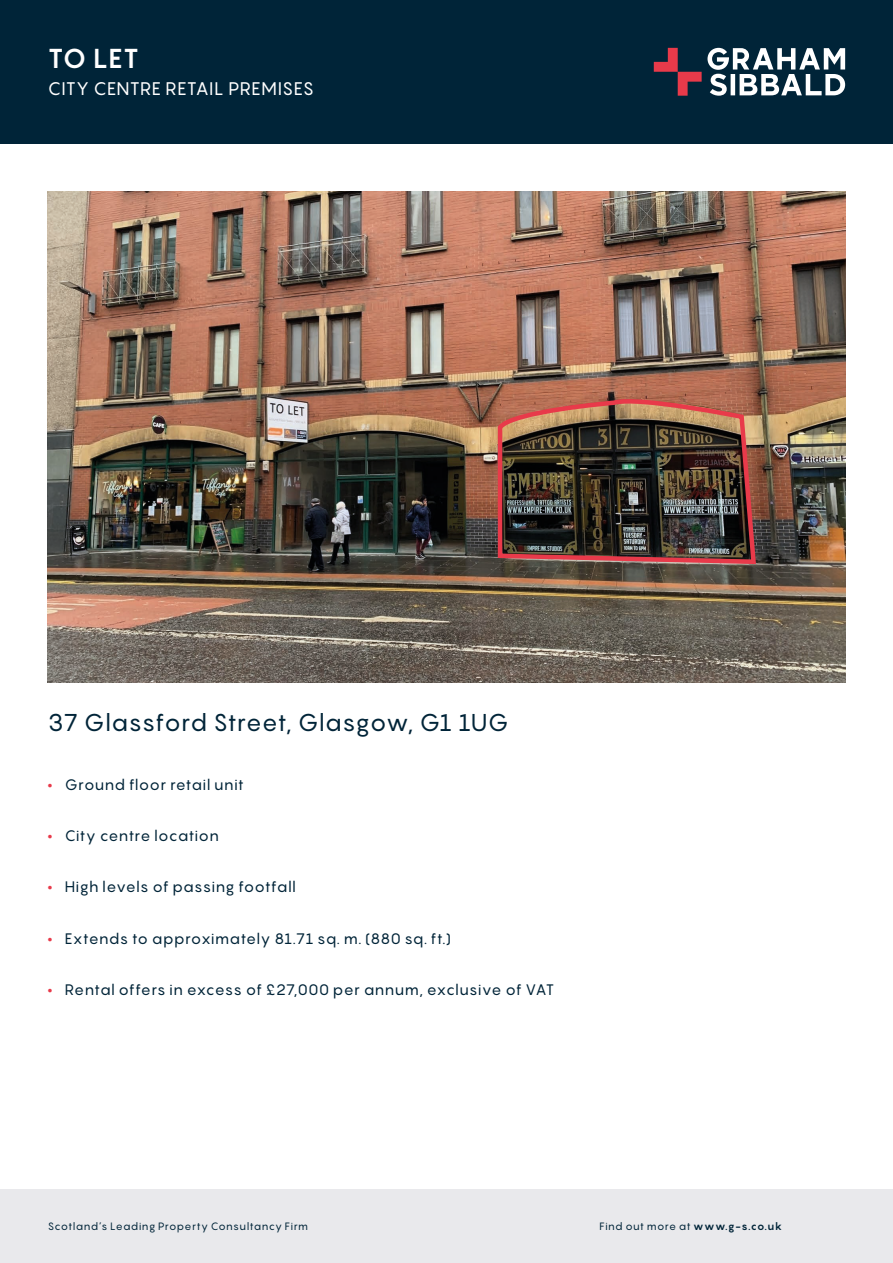
<style>
.page{position:relative;width:893px;height:1263px;background:#fff}
.page>*{position:absolute;margin:0;border:0;box-sizing:border-box;transform-origin:0 0}
.t1{font:700 27px "Pangram";color:#fff}
.t2{font:24px "Pangram";color:#002438}
.t3{font:18px "Pangram";letter-spacing:.02em;color:#fff}
.t4{font:15px "Pangram";letter-spacing:.025em;color:#002438}
.t5{font:10.5px "Pangram";letter-spacing:.045em;color:#002438}
.s1{font-weight:900;color:#e83a4a}
.s2{font-weight:700}
</style>
<div class="page">
<div style="left:0;top:1189px;width:893px;height:74px;background:#e9e9ec"></div>
<div style="left:0;top:0;width:893px;height:144px;background:#002438"></div>
<svg style="left:654px;top:48px;width:191px;height:48px"></svg>
<img style="left:48px;top:191px;width:797px;height:491px">
<img style="left:495px;top:396px;width:263px;height:170px">
<h1 class="t1" style="left:48px;top:41px;width:92px">TO LET</h1>
<p class="t3" style="left:48px;top:77px;width:267px">CITY CENTRE RETAIL PREMISES</p>
<h2 class="t2" style="left:48px;top:707px;width:462px">37 Glassford Street, Glasgow, G1 1UG</h2>
<p class="t4" style="left:48px;top:775px;width:197px"><span class="s1">•</span> Ground floor retail unit</p>
<p class="t4" style="left:48px;top:826px;width:172px"><span class="s1">•</span> City centre location</p>
<p class="t4" style="left:48px;top:877px;width:249px"><span class="s1">•</span> High levels of passing footfall</p>
<p class="t4" style="left:48px;top:928px;width:405px"><span class="s1">•</span> Extends to approximately 81.71 sq. m. (880 sq. ft.)</p>
<p class="t4" style="left:48px;top:979px;width:508px"><span class="s1">•</span> Rental offers in excess of £27,000 per annum, exclusive of VAT</p>
<p class="t5" style="left:48px;top:1220px;width:262px">Scotland’s Leading Property Consultancy Firm</p>
<p class="t5" style="left:600px;top:1220px;width:184px">Find out more at <span class="s2">www.g-s.co.uk</span></p>
</div>
